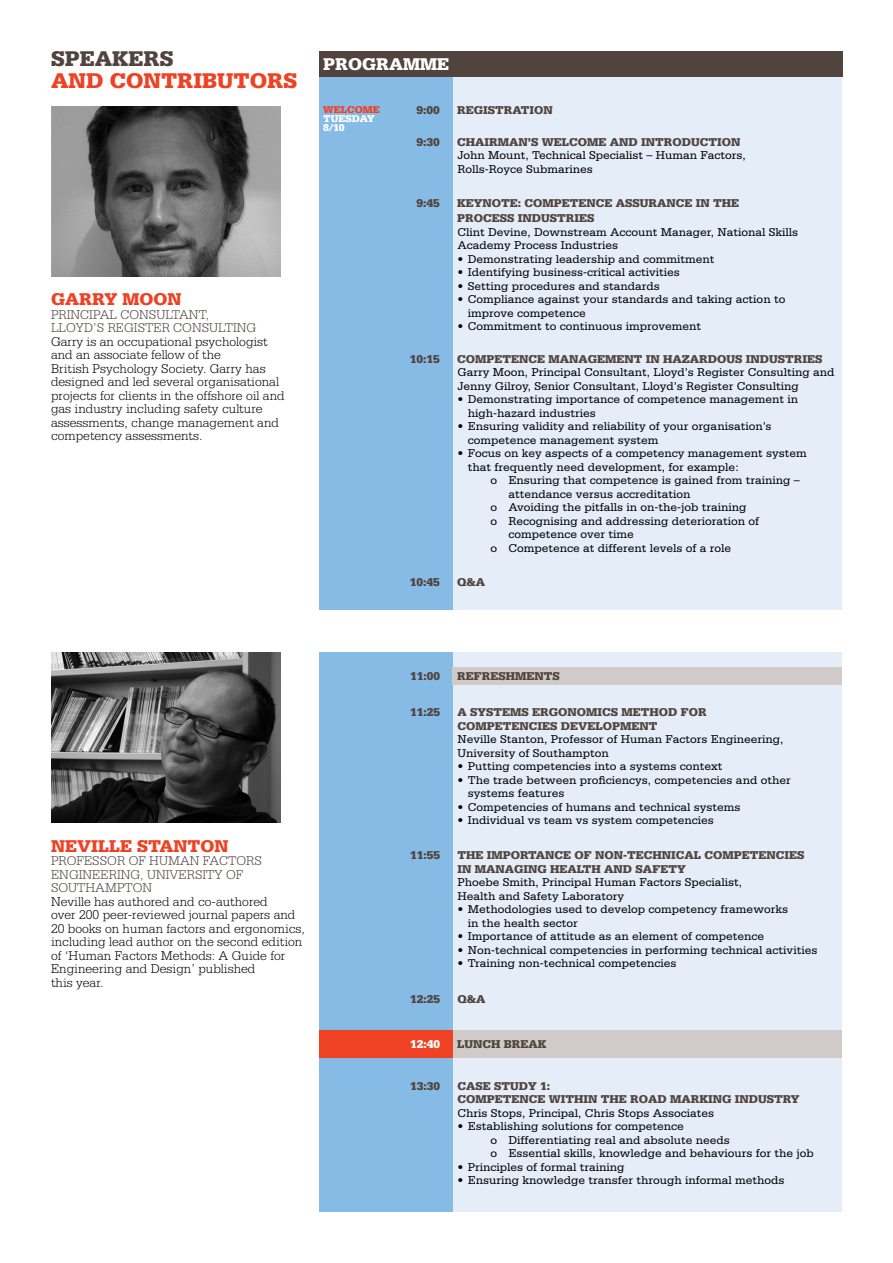
<style>
.page{position:relative;width:893px;height:1263px;background:#fff}
.page>*{position:absolute;margin:0;border:0;box-sizing:border-box;transform-origin:0 0}
.t1{font:900 22.5px "Serifa Std";color:#ef4123}
.t2{font:900 22.5px "Serifa Std";color:#51443f}
.t3{font:900 18px "Serifa Std";color:#ef4123}
.t4{font:900 18px "Serifa Std";color:#fff}
.t5{font:300 13.5px/13.5px "Serifa Std";color:#000}
.t6{font:300 13.5px/13.5px "Serifa Std";color:#51443f}
.t7{font:12px/13.5px "Serifa Std";color:#000}
.t8{font:900 12px/13.5px "Serifa Std";color:#51443f}
.t9{font:900 12px "Serifa Std";color:#fff}
.t10{font:900 10.5px "Serifa Std";color:#fff}
.t11{font:900 10.5px "Serifa Std";color:#ef4123}
</style>
<div class="page">
<div style="left:440px;top:67px;width:402px;height:542px;background:#e4edf8"></div>
<div style="left:319px;top:67px;width:134px;height:542px;background:#86bbe6"></div>
<div style="left:440px;top:653px;width:402px;height:559px;background:#e4edf8"></div>
<div style="left:319px;top:653px;width:134px;height:559px;background:#86bbe6"></div>
<div style="left:319px;top:51px;width:523px;height:26px;background:#51443f"></div>
<div style="left:451px;top:1030px;width:391px;height:28px;background:#d0cbc8"></div>
<div style="left:319px;top:1030px;width:134px;height:28px;background:#ef4123"></div>
<div style="left:453px;top:668px;width:389px;height:17px;background:#d0cbc8"></div>
<img style="left:51px;top:106px;width:230px;height:170px">
<img style="left:51px;top:653px;width:230px;height:170px">
<p class="t2" style="left:51px;top:45px;width:124px">SPEAKERS</p>
<p class="t1" style="left:51px;top:68px;width:248px">AND CONTRIBUTORS</p>
<p class="t3" style="left:51px;top:289px;width:132px">GARRY MOON</p>
<p class="t6" style="left:51px;top:308px;width:207px">PRINCIPAL CONSULTANT,<br>LLOYD’S REGISTER CONSULTING</p>
<p class="t5" style="left:51px;top:335px;width:235px">Garry is an occupational psychologist and an associate fellow of the<br>British Psychology Society. Garry has designed and led several organisational projects for clients in the offshore oil and gas industry including safety culture assessments, change management and competency assessments.</p>
<p class="t4" style="left:323px;top:53px;width:127px">PROGRAMME</p>
<p class="t11" style="left:323px;top:104px;width:58px">WELCOME</p>
<p class="t10" style="left:323px;top:113px;width:53px">TUESDAY</p>
<p class="t10" style="left:323px;top:122px;width:23px">8/10</p>
<p class="t8" style="left:417px;top:103px;width:25px">9:00</p>
<p class="t8" style="left:457px;top:103px;width:97px">REGISTRATION</p>
<p class="t8" style="left:417px;top:135px;width:25px">9:30</p>
<p class="t8" style="left:457px;top:135px;width:285px">CHAIRMAN’S WELCOME AND INTRODUCTION</p>
<p class="t7" style="left:457px;top:149px;width:290px">John Mount, Technical Specialist – Human Factors,<br>Rolls-Royce Submarines</p>
<p class="t8" style="left:417px;top:196px;width:25px">9:45</p>
<p class="t8" style="left:457px;top:196px;width:284px;line-height:15px">KEYNOTE: COMPETENCE ASSURANCE IN THE<br>PROCESS INDUSTRIES</p>
<p class="t7" style="left:457px;top:225px;width:342px">Clint Devine, Downstream Account Manager, National Skills<br>Academy Process Industries</p>
<p class="t7" style="left:457px;top:252px;width:259px">• Demonstrating leadership and commitment</p>
<p class="t7" style="left:457px;top:266px;width:224px">• Identifying business-critical activities</p>
<p class="t7" style="left:457px;top:279px;width:204px">• Setting procedures and standards</p>
<p class="t7" style="left:468px;top:293px;width:319px;text-indent:-10px">• Compliance against your standards and taking action to improve competence</p>
<p class="t7" style="left:457px;top:320px;width:245px">• Commitment to continuous improvement</p>
<p class="t8" style="left:410px;top:352px;width:32px">10:15</p>
<p class="t8" style="left:457px;top:352px;width:367px">COMPETENCE MANAGEMENT IN HAZARDOUS INDUSTRIES</p>
<p class="t7" style="left:457px;top:366px;width:378px">Garry Moon, Principal Consultant, Lloyd’s Register Consulting and<br>Jenny Gilroy, Senior Consultant, Lloyd’s Register Consulting</p>
<p class="t7" style="left:468px;top:393px;width:332px;text-indent:-10px">• Demonstrating importance of competence management in high-hazard industries</p>
<p class="t7" style="left:468px;top:420px;width:305px;text-indent:-10px">• Ensuring validity and reliability of your organisation’s competence management system</p>
<p class="t7" style="left:468px;top:447px;width:340px;text-indent:-10px">• Focus on key aspects of a competency management system that frequently need development, for example:</p>
<p class="t7" style="left:508px;top:474px;width:293px;text-indent:-18px">o Ensuring that competence is gained from training – attendance versus accreditation</p>
<p class="t7" style="left:490px;top:501px;width:258px">o Avoiding the pitfalls in on-the-job training</p>
<p class="t7" style="left:508px;top:514px;width:252px;text-indent:-18px">o Recognising and addressing deterioration of competence over time</p>
<p class="t7" style="left:490px;top:541px;width:242px">o Competence at different levels of a role</p>
<p class="t8" style="left:410px;top:575px;width:32px">10:45</p>
<p class="t8" style="left:457px;top:575px;width:30px">Q&amp;A</p>
<p class="t3" style="left:51px;top:835px;width:179px">NEVILLE STANTON</p>
<p class="t6" style="left:51px;top:854px;width:213px">PROFESSOR OF HUMAN FACTORS<br>ENGINEERING, UNIVERSITY OF<br>SOUTHAMPTON</p>
<p class="t5" style="left:51px;top:895px;width:255px">Neville has authored and co-authored<br>over 200 peer-reviewed journal papers and 20 books on human factors and ergonomics, including lead author on the second edition of ‘Human Factors Methods: A Guide for Engineering and Design’ published<br>this year.</p>
<p class="t8" style="left:410px;top:669px;width:32px">11:00</p>
<p class="t8" style="left:457px;top:669px;width:104px">REFRESHMENTS</p>
<p class="t8" style="left:410px;top:706px;width:32px">11:25</p>
<p class="t8" style="left:410px;top:849px;width:32px">11:55</p>
<p class="t8" style="left:457px;top:706px;width:251px">A SYSTEMS ERGONOMICS METHOD FOR<br>COMPETENCIES DEVELOPMENT</p>
<p class="t7" style="left:457px;top:733px;width:328px">Neville Stanton, Professor of Human Factors Engineering,<br>University of Southampton</p>
<p class="t7" style="left:457px;top:760px;width:267px">• Putting competencies into a systems context</p>
<p class="t7" style="left:468px;top:773px;width:324px;text-indent:-10px">• The trade between proficiencys, competencies and other systems features</p>
<p class="t7" style="left:457px;top:800px;width:285px">• Competencies of humans and technical systems</p>
<p class="t7" style="left:457px;top:814px;width:258px">• Individual vs team vs system competencies</p>
<p class="t8" style="left:457px;top:849px;width:349px">THE IMPORTANCE OF NON-TECHNICAL COMPETENCIES<br>IN MANAGING HEALTH AND SAFETY</p>
<p class="t7" style="left:457px;top:876px;width:286px">Phoebe Smith, Principal Human Factors Specialist,<br>Health and Safety Laboratory</p>
<p class="t7" style="left:468px;top:903px;width:322px;text-indent:-10px">• Methodologies used to develop competency frameworks in the health sector</p>
<p class="t7" style="left:457px;top:930px;width:308px">• Importance of attitude as an element of competence</p>
<p class="t7" style="left:457px;top:943px;width:361px">• Non-technical competencies in performing technical activities</p>
<p class="t7" style="left:457px;top:957px;width:221px">• Training non-technical competencies</p>
<p class="t8" style="left:410px;top:992px;width:32px">12:25</p>
<p class="t8" style="left:457px;top:992px;width:30px">Q&amp;A</p>
<p class="t9" style="left:410px;top:1037px;width:32px">12:40</p>
<p class="t8" style="left:457px;top:1037px;width:91px">LUNCH BREAK</p>
<p class="t8" style="left:410px;top:1079px;width:32px">13:30</p>
<p class="t8" style="left:457px;top:1079px;width:94px">CASE STUDY 1:</p>
<p class="t8" style="left:457px;top:1092px;width:344px">COMPETENCE WITHIN THE ROAD MARKING INDUSTRY</p>
<p class="t7" style="left:457px;top:1106px;width:258px">Chris Stops, Principal, Chris Stops Associates</p>
<p class="t7" style="left:457px;top:1119px;width:228px">• Establishing solutions for competence</p>
<p class="t7" style="left:490px;top:1133px;width:241px">o Differentiating real and absolute needs</p>
<p class="t7" style="left:490px;top:1146px;width:325px">o Essential skills, knowledge and behaviours for the job</p>
<p class="t7" style="left:457px;top:1160px;width:169px">• Principles of formal training</p>
<p class="t7" style="left:457px;top:1173px;width:329px">• Ensuring knowledge transfer through informal methods</p>
</div>
